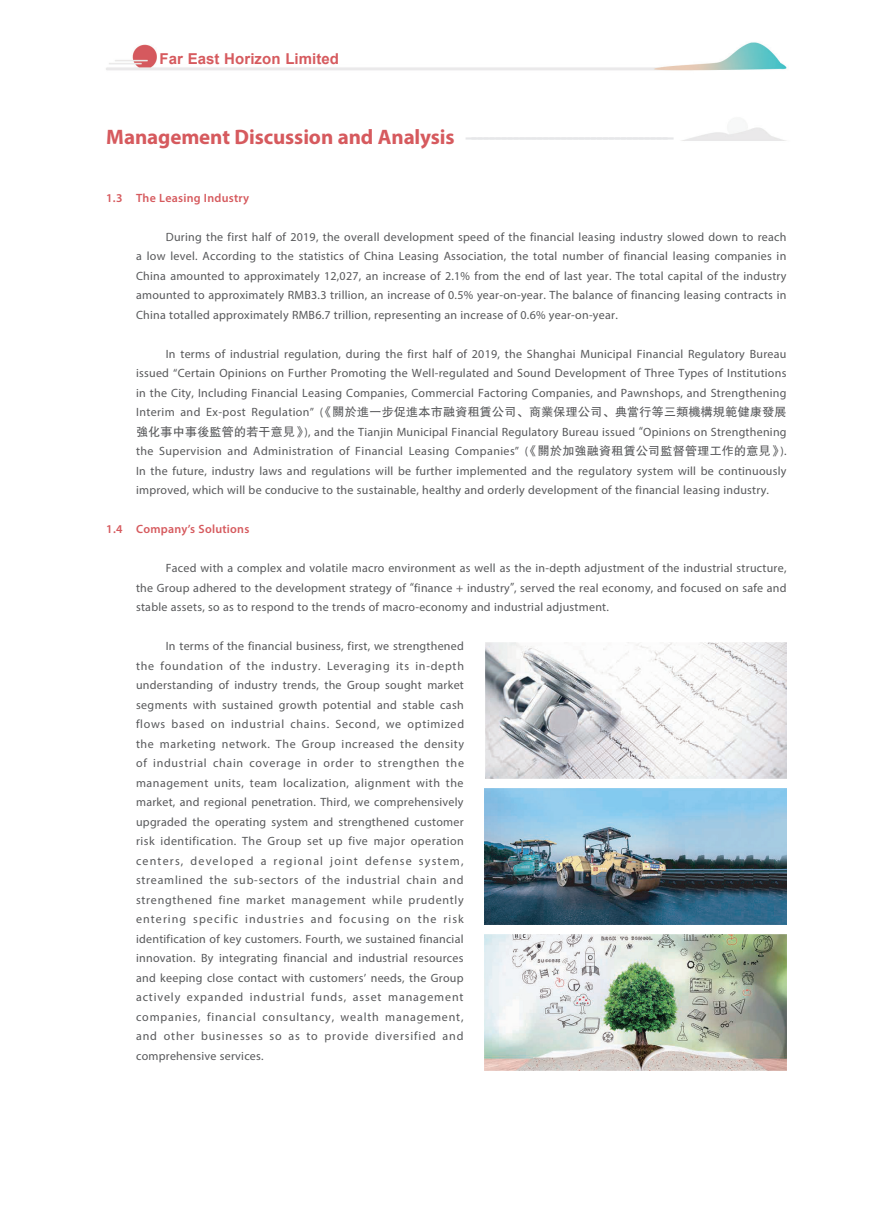
<style>
.page{position:relative;width:893px;height:1212px;background:#fff}
.page>*{position:absolute;margin:0;border:0;box-sizing:border-box;transform-origin:0 0}
.t1{font:700 21px "Myriad Pro";color:#e6e7e9;scale:2 1}
.t2{font:700 15px "Arial";letter-spacing:.005em;color:#d65a5e}
.t3{font:12px/19.5px "Myriad Pro";letter-spacing:.02em;color:#57585a;text-align:justify}
.t4{font:12px "FZHTK GBK1 0";letter-spacing:.025em;color:#57585a}
.t5{font:600 12px "Myriad Pro";letter-spacing:.02em;color:#d65a5e}
.s1{color:#d65a5e}
.s2{font-family:"Myriad Pro"}
.s3{font-family:"FZHTK GBK1 0"}
</style>
<div class="page">
<img style="left:106px;top:42px;width:681px;height:1029px">
<img style="left:485px;top:642px;width:302px;height:137px">
<img style="left:485px;top:788px;width:302px;height:137px">
<img style="left:485px;top:934px;width:302px;height:136px">
<p class="t2" style="left:159px;top:49px;width:181px">Far East Horizon Limited</p>
<h1 class="t1" style="left:106px;top:124px;width:286px"><span class="s1">M a n a g e m e n t D i s c u s s i o n a n d A n a l y s i s</span> ----------------------------------</h1>
<p class="t5" style="left:106px;top:190px;width:144px">1.3 The Leasing Industry</p>
<p class="t3" style="left:136px;top:227px;width:652px;text-indent:30px">During the first half of 2019, the overall development speed of the financial leasing industry slowed down to reach a low level. According to the statistics of China Leasing Association, the total number of financial leasing companies in China amounted to approximately 12,027, an increase of 2.1% from the end of last year. The total capital of the industry amounted to approximately RMB3.3 trillion, an increase of 0.5% year-on-year. The balance of financing leasing contracts in China totalled approximately RMB6.7 trillion, representing an increase of 0.6% year-on-year.</p>
<p class="t3" style="left:136px;top:344px;width:652px;text-indent:30px">In terms of industrial regulation, during the first half of 2019, the Shanghai Municipal Financial Regulatory Bureau issued “Certain Opinions on Further Promoting the Well-regulated and Sound Development of Three Types of Institutions in the City, Including Financial Leasing Companies, Commercial Factoring Companies, and Pawnshops, and Strengthening</p>
<p class="t4" style="left:136px;top:405px;width:652px"><span class="s2">Interim and Ex-post Regulation” (</span>《關於進一步促進本市融資租賃公司、商業保理公司、典當行等三類機構規範健康發展</p>
<p class="t3" style="left:136px;top:422px;width:652px"><span class="s3">強化事中事後監管的若干意見》</span>), and the Tianjin Municipal Financial Regulatory Bureau issued “Opinions on Strengthening the Supervision and Administration of Financial Leasing Companies” (<span class="s3">《關於加強融資租賃公司監督管理工作的意見》</span>).<br>In the future, industry laws and regulations will be further implemented and the regulatory system will be continuously improved, which will be conducive to the sustainable, healthy and orderly development of the financial leasing industry.</p>
<p class="t5" style="left:106px;top:521px;width:145px">1.4 Company’s Solutions</p>
<p class="t3" style="left:136px;top:558px;width:652px;text-indent:30px">Faced with a complex and volatile macro environment as well as the in-depth adjustment of the industrial structure, the Group adhered to the development strategy of “finance + industry”, served the real economy, and focused on safe and stable assets, so as to respond to the trends of macro-economy and industrial adjustment.</p>
<p class="t3" style="left:136px;top:636px;width:330px;text-indent:30px">In terms of the financial business, first, we strengthened the foundation of the industry. Leveraging its in-depth understanding of industry trends, the Group sought market segments with sustained growth potential and stable cash flows based on industrial chains. Second, we optimized the marketing network. The Group increased the density of industrial chain coverage in order to strengthen the management units, team localization, alignment with the market, and regional penetration. Third, we comprehensively upgraded the operating system and strengthened customer risk identification. The Group set up five major operation centers, developed a regional joint defense system, streamlined the sub-sectors of the industrial chain and strengthened fine market management while prudently entering specific industries and focusing on the risk identification of key customers. Fourth, we sustained financial innovation. By integrating financial and industrial resources and keeping close contact with customers’ needs, the Group actively expanded industrial funds, asset management companies, financial consultancy, wealth management, and other businesses so as to provide diversified and comprehensive services.</p>
</div>
